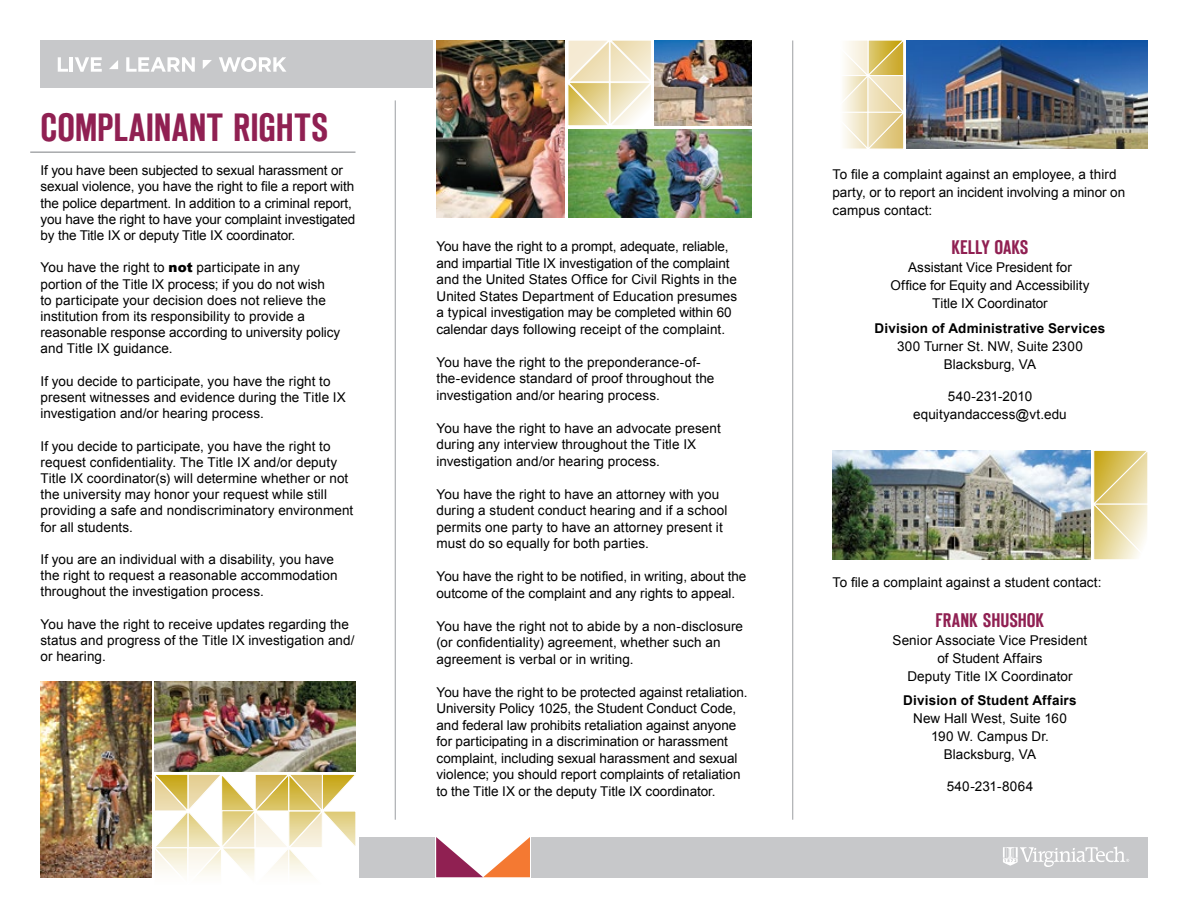
<style>
.page{position:relative;width:1188px;height:918px;background:#fff}
.page>*{position:absolute;margin:0;border:0;box-sizing:border-box;transform-origin:0 0}
.t1{font:36px "Tanek";color:#902052}
.t2{font:18px "Tanek";letter-spacing:-.005em;color:#902052}
.t3{font:13.5px/16.5px "Arial";letter-spacing:.005em;color:#000}
.t4{font:700 13.5px "Arial";letter-spacing:.015em;color:#000}
.t5{font:13.5px "Arial";letter-spacing:.025em;color:#000}
.s1{font-weight:900}
</style>
<div class="page">
<svg style="left:436px;top:837px;width:94px;height:40px"></svg>
<div style="left:531px;top:837px;width:617px;height:40px;background:#c7c8ca"></div>
<div style="left:359px;top:837px;width:76px;height:40px;background:#c7c8ca"></div>
<img style="left:155px;top:681px;width:200px;height:90px">
<img style="left:40px;top:681px;width:111px;height:196px">
<img style="left:436px;top:41px;width:129px;height:176px">
<img style="left:568px;top:129px;width:184px;height:88px">
<img style="left:655px;top:40px;width:97px;height:85px">
<div style="left:40px;top:40px;width:393px;height:48px;background:#c7c8ca"></div>
<img style="left:832px;top:451px;width:259px;height:108px">
<svg style="left:1093px;top:450px;width:55px;height:110px;background:#e6d89c"></svg>
<img style="left:907px;top:40px;width:241px;height:109px">
<svg style="left:843px;top:40px;width:61px;height:109px;background:#ecdeb1"></svg>
<hr style="left:30px;top:151px;width:325px;height:2px;background:#a7a9ac">
<hr style="left:395px;top:100px;width:1px;height:720px;background:#a7a9ac">
<hr style="left:792px;top:40px;width:1px;height:780px;background:#a7a9ac">
<svg style="left:1003px;top:846px;width:126px;height:21px"></svg>
<svg style="left:58px;top:57px;width:10px;height:15px"></svg>
<hr style="left:70px;top:57px;width:3px;height:15px;background:#fff">
<svg style="left:75px;top:57px;width:27px;height:15px"></svg>
<svg style="left:109px;top:60px;width:9px;height:9px"></svg>
<svg style="left:126px;top:57px;width:69px;height:15px"></svg>
<svg style="left:203px;top:60px;width:9px;height:9px"></svg>
<svg style="left:219px;top:57px;width:67px;height:15px"></svg>
<svg style="left:155px;top:774px;width:201px;height:101px"></svg>
<svg style="left:568px;top:40px;width:83px;height:86px;background:#f0e5c2"></svg>
<h1 class="t1" style="left:40px;top:110px;width:289px">COMPLAINANT RIGHTS</h1>
<p class="t3" style="left:40px;top:163px;width:316px">If you have been subjected to sexual harassment or sexual violence, you have the right to file a report with the police department. In addition to a criminal report, you have the right to have your complaint investigated by the Title IX or deputy Title IX coordinator.</p>
<p class="t3" style="left:40px;top:260px;width:301px">You have the right to <span class="s1">not</span> participate in any portion of the Title IX process; if you do not wish<br>to participate your decision does not relieve the institution from its responsibility to provide a reasonable response according to university policy and Title IX guidance.</p>
<p class="t3" style="left:40px;top:373px;width:307px">If you decide to participate, you have the right to present witnesses and evidence during the Title IX investigation and/or hearing process.</p>
<p class="t3" style="left:40px;top:438px;width:314px">If you decide to participate, you have the right to request confidentiality. The Title IX and/or deputy Title IX coordinator(s) will determine whether or not the university may honor your request while still providing a safe and nondiscriminatory environment for all students.</p>
<p class="t3" style="left:40px;top:551px;width:299px">If you are an individual with a disability, you have the right to request a reasonable accommodation throughout the investigation process.</p>
<p class="t3" style="left:40px;top:616px;width:316px">You have the right to receive updates regarding the status and progress of the Title IX investigation and/ or hearing.</p>
<p class="t3" style="left:436px;top:238px;width:302px">You have the right to a prompt, adequate, reliable, and impartial Title IX investigation of the complaint and the United States Office for Civil Rights in the United States Department of Education presumes a typical investigation may be completed within 60 calendar days following receipt of the complaint.</p>
<p class="t3" style="left:436px;top:354px;width:279px">You have the right to the preponderance-of&shy;the-evidence standard of proof throughout the investigation and/or hearing process.</p>
<p class="t3" style="left:436px;top:420px;width:286px">You have the right to have an advocate present during any interview throughout the Title IX investigation and/or hearing process.</p>
<p class="t3" style="left:436px;top:486px;width:292px">You have the right to have an attorney with you during a student conduct hearing and if a school permits one party to have an attorney present it must do so equally for both parties.</p>
<p class="t3" style="left:436px;top:568px;width:311px">You have the right to be notified, in writing, about the outcome of the complaint and any rights to appeal.</p>
<p class="t3" style="left:436px;top:618px;width:308px">You have the right not to abide by a non-disclosure (or confidentiality) agreement, whether such an agreement is verbal or in writing.</p>
<p class="t3" style="left:436px;top:684px;width:313px">You have the right to be protected against retaliation.<br>University Policy 1025, the Student Conduct Code, and federal law prohibits retaliation against anyone for participating in a discrimination or harassment complaint, including sexual harassment and sexual violence; you should report complaints of retaliation to the Title IX or the deputy Title IX coordinator.</p>
<p class="t3" style="left:832px;top:165px;width:294px;line-height:18px">To file a complaint against an employee, a third party, or to report an incident involving a minor on campus contact:</p>
<h2 class="t2" style="left:951px;top:239px;width:79px">KELLY OAKS</h2>
<p class="t3" style="left:890px;top:259px;width:201px;line-height:18px;text-align:center">Assistant Vice President for<br>Office for Equity and Accessibility<br>Title IX Coordinator</p>
<p class="t4" style="left:875px;top:319px;width:232px">Division of Administrative Services</p>
<p class="t3" style="left:897px;top:338px;width:187px;line-height:18px;text-align:center">300 Turner St. NW, Suite 2300<br>Blacksburg, VA</p>
<p class="t3" style="left:913px;top:387px;width:155px;line-height:18px;text-align:center">540-231-2010 equityandaccess@vt.edu</p>
<p class="t3" style="left:832px;top:574px;width:270px">To file a complaint against a student contact:</p>
<h2 class="t2" style="left:935px;top:611px;width:111px">FRANK SHUSHOK</h2>
<p class="t3" style="left:893px;top:631px;width:196px;line-height:18px;text-align:center">Senior Associate Vice President of Student Affairs<br>Deputy Title IX Coordinator</p>
<p class="t4" style="left:903px;top:692px;width:175px">Division of Student Affairs</p>
<p class="t3" style="left:913px;top:710px;width:155px;line-height:18px;text-align:center">New Hall West, Suite 160<br>190 W. Campus Dr.<br>Blacksburg, VA</p>
<p class="t5" style="left:947px;top:777px;width:88px">540-231-8064</p>
</div>
